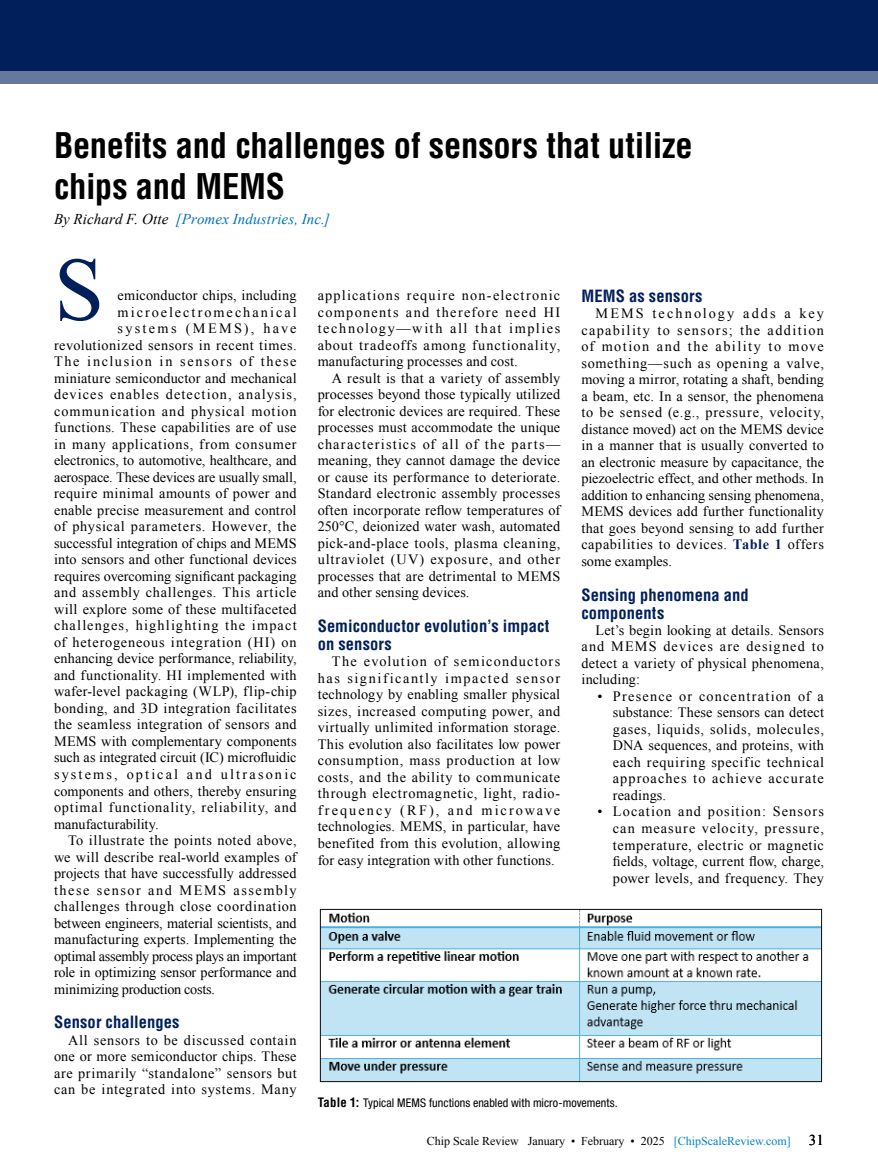
<style>
.page{position:relative;width:878px;height:1175px;background:#fff}
.page>*{position:absolute;margin:0;border:0;box-sizing:border-box;transform-origin:0 0}
.t1{font:90px "Times New Roman";color:#001f5b}
.t2{font:700 condensed 34.5px/41.4px "Helvetica LT Std";letter-spacing:-.005em;color:#000}
.t3{font:700 condensed 16.5px/18px "Helvetica LT Std";letter-spacing:.005em;color:#001f5b}
.t4{font:italic 15px "Times New Roman";letter-spacing:.01em;color:#0072bc}
.t5{font:14.25px/16.5px "Times New Roman";letter-spacing:.02em;color:#000;text-align:justify}
.t6{font:14.25px "Times New Roman";letter-spacing:-.005em;color:#000}
.t7{font:14.25px "Times New Roman";color:#000}
.t8{font:14.25px "Times New Roman";letter-spacing:.055em;color:#000}
.t9{font:14.25px "Times New Roman";letter-spacing:.05em;color:#000}
.t10{font:14.25px "Times New Roman";letter-spacing:-.02em;color:#000}
.t11{font:14.25px "Times New Roman";letter-spacing:.045em;color:#000}
.t12{font:14.25px "Times New Roman";letter-spacing:.075em;color:#000}
.t13{font:14.25px "Times New Roman";letter-spacing:.085em;color:#000}
.t14{font:14.25px "Times New Roman";letter-spacing:.04em;color:#000}
.t15{font:14.25px "Times New Roman";letter-spacing:.065em;color:#000}
.t16{font:14.25px "Times New Roman";letter-spacing:.11em;color:#000}
.t17{font:14.25px "Times New Roman";letter-spacing:.15em;color:#000}
.t18{font:14.25px "Times New Roman";letter-spacing:.1em;color:#000}
.t19{font:14.25px "Times New Roman";letter-spacing:-.015em;color:#000}
.t20{font:14.25px "Times New Roman";letter-spacing:.14em;color:#000}
.t21{font:14.25px "Times New Roman";letter-spacing:.16em;color:#000}
.t22{font:12px "Times New Roman";color:#000}
.t23{font:condensed 12px "Helvetica Neue LT Std";letter-spacing:.005em;color:#000}
.s1{color:#000}
.s2{font-weight:700;color:#001f5b}
.s3{font-family:"Helvetica LT Std";font-weight:700;font-size:12.75px}
.s4{color:#0083ca}
.s5{font-size:15px}
</style>
<div class="page">
<div style="left:0;top:0;width:878px;height:70px;background:#001f5b"></div>
<div style="left:0;top:70px;width:878px;height:13px;background:#66789c"></div>
<img style="left:319px;top:908px;width:504px;height:175px">
<h2 class="t2" style="left:54px;top:124px;width:640px">Benefits and challenges of sensors that utilize chips and MEMS</h2>
<p class="t4" style="left:54px;top:209px;width:277px"><span class="s1">By Richard F. Otte</span> [Promex Industries, Inc.]</p>
<h1 class="t1" style="left:54px;top:229px;width:52px">S</h1>
<p class="t5" style="left:118px;top:287px;width:180px">emiconductor chips, including</p>
<p class="t20" style="left:118px;top:302px;width:180px">microelectromechanical</p>
<p class="t21" style="left:118px;top:319px;width:180px">systems (MEMS), have</p>
<p class="t5" style="left:54px;top:336px;width:244px">revolutionized sensors in recent times.</p>
<p class="t16" style="left:54px;top:352px;width:244px">The inclusion in sensors of these</p>
<p class="t5" style="left:54px;top:369px;width:244px">miniature semiconductor and mechanical</p>
<p class="t12" style="left:54px;top:385px;width:244px">devices enables detection, analysis,</p>
<p class="t15" style="left:54px;top:401px;width:244px">communication and physical motion</p>
<p class="t5" style="left:54px;top:419px;width:244px">functions. These capabilities are of use</p>
<p class="t8" style="left:54px;top:434px;width:244px">in many applications, from consumer</p>
<p class="t6" style="left:54px;top:451px;width:244px">electronics, to automotive, healthcare, and</p>
<p class="t6" style="left:54px;top:467px;width:244px">aerospace. These devices are usually small,</p>
<p class="t5" style="left:54px;top:485px;width:244px">require minimal amounts of power and</p>
<p class="t5" style="left:54px;top:501px;width:244px">enable precise measurement and control</p>
<p class="t9" style="left:54px;top:517px;width:244px">of physical parameters. However, the</p>
<p class="t7" style="left:54px;top:533px;width:244px">successful integration of chips and MEMS</p>
<p class="t5" style="left:54px;top:551px;width:244px">into sensors and other functional devices</p>
<p class="t7" style="left:54px;top:566px;width:244px">requires overcoming significant packaging</p>
<p class="t9" style="left:54px;top:583px;width:244px">and assembly challenges. This article</p>
<p class="t5" style="left:54px;top:600px;width:244px">will explore some of these multifaceted</p>
<p class="t13" style="left:54px;top:616px;width:244px">challenges, highlighting the impact</p>
<p class="t8" style="left:54px;top:632px;width:244px">of heterogeneous integration (HI) on</p>
<p class="t7" style="left:54px;top:649px;width:244px">enhancing device performance, reliability,</p>
<p class="t5" style="left:54px;top:666px;width:244px">and functionality. HI implemented with</p>
<p class="t5" style="left:54px;top:683px;width:244px">wafer-level packaging (WLP), flip-chip</p>
<p class="t5" style="left:54px;top:699px;width:244px">bonding, and 3D integration facilitates</p>
<p class="t5" style="left:54px;top:716px;width:244px">the seamless integration of sensors and</p>
<p class="t5" style="left:54px;top:732px;width:244px">MEMS with complementary components</p>
<p class="t7" style="left:54px;top:748px;width:244px">such as integrated circuit (IC) microfluidic</p>
<p class="t17" style="left:54px;top:764px;width:244px">systems, optical and ultrasonic</p>
<p class="t5" style="left:54px;top:782px;width:244px">components and others, thereby ensuring</p>
<p class="t8" style="left:54px;top:797px;width:244px">optimal functionality, reliability, and</p>
<p class="t5" style="left:54px;top:815px;width:106px">manufacturability.</p>
<p class="t14" style="left:68px;top:830px;width:230px">To illustrate the points noted above,</p>
<p class="t5" style="left:54px;top:848px;width:244px">we will describe real-world examples of</p>
<p class="t5" style="left:54px;top:864px;width:244px">projects that have successfully addressed</p>
<p class="t18" style="left:54px;top:880px;width:244px">these sensor and MEMS assembly</p>
<p class="t11" style="left:54px;top:896px;width:244px">challenges through close coordination</p>
<p class="t6" style="left:54px;top:913px;width:244px">between engineers, material scientists, and</p>
<p class="t5" style="left:54px;top:930px;width:244px">manufacturing experts. Implementing the</p>
<p class="t10" style="left:54px;top:946px;width:244px">optimal assembly process plays an important</p>
<p class="t6" style="left:54px;top:962px;width:244px">role in optimizing sensor performance and</p>
<p class="t19" style="left:54px;top:979px;width:162px">minimizing production costs.</p>
<p class="t3" style="left:54px;top:1013px;width:127px">Sensor challenges</p>
<p class="t5" style="left:54px;top:1031px;width:244px;text-indent:14px">All sensors to be discussed contain one or more semiconductor chips. These are primarily “standalone” sensors but can be integrated into systems. Many</p>
<p class="t5" style="left:318px;top:287px;width:244px">applications require non-electronic components and therefore need HI technology—with all that implies about tradeoffs among functionality, manufacturing processes and cost.</p>
<p class="t5" style="left:318px;top:369px;width:244px;text-indent:14px">A result is that a variety of assembly processes beyond those typically utilized for electronic devices are required. These processes must accommodate the unique characteristics of all of the parts— meaning, they cannot damage the device or cause its performance to deteriorate.<br>Standard electronic assembly processes often incorporate reflow temperatures of 250°C, deionized water wash, automated pick-and-place tools, plasma cleaning, ultraviolet (UV) exposure, and other processes that are detrimental to MEMS and other sensing devices.</p>
<p class="t3" style="left:318px;top:617px;width:233px">Semiconductor evolution’s impact on sensors</p>
<p class="t5" style="left:318px;top:653px;width:244px;text-indent:14px">The evolution of semiconductors has significantly impacted sensor technology by enabling smaller physical sizes, increased computing power, and virtually unlimited information storage.<br>This evolution also facilitates low power consumption, mass production at low costs, and the ability to communicate through electromagnetic, light, radio&shy;frequency (RF), and microwave technologies. MEMS, in particular, have benefited from this evolution, allowing for easy integration with other functions.</p>
<p class="t3" style="left:581px;top:287px;width:123px">MEMS as sensors</p>
<p class="t5" style="left:581px;top:305px;width:244px;text-indent:14px">MEMS technology adds a key capability to sensors; the addition of motion and the ability to move something—such as opening a valve, moving a mirror, rotating a shaft, bending a beam, etc. In a sensor, the phenomena to be sensed (e.g., pressure, velocity, distance moved) act on the MEMS device in a manner that is usually converted to an electronic measure by capacitance, the piezoelectric effect, and other methods. In addition to enhancing sensing phenomena, MEMS devices add further functionality that goes beyond sensing to add further capabilities to devices. <span class="s2">Table 1</span> offers some examples.</p>
<p class="t3" style="left:581px;top:585px;width:169px">Sensing phenomena and components</p>
<p class="t5" style="left:581px;top:621px;width:244px;text-indent:14px">Let’s begin looking at details. Sensors and MEMS devices are designed to detect a variety of physical phenomena, including:</p>
<p class="t5" style="left:613px;top:687px;width:212px;text-indent:-16px">• Presence or concentration of a substance: These sensors can detect gases, liquids, solids, molecules, DNA sequences, and proteins, with each requiring specific technical approaches to achieve accurate readings.</p>
<p class="t5" style="left:613px;top:803px;width:212px;text-indent:-16px">• Location and position: Sensors can measure velocity, pressure, temperature, electric or magnetic fields, voltage, current flow, charge, power levels, and frequency. They</p>
<p class="t23" style="left:318px;top:1095px;width:301px"><span class="s3">Table 1:</span> Typical MEMS functions enabled with micro-movements.</p>
<p class="t22" style="left:426px;top:1132px;width:399px">Chip Scale Review January • February • 2025 <span class="s4">[ChipScaleReview.com]</span> <span class="s5">31</span></p>
</div>
